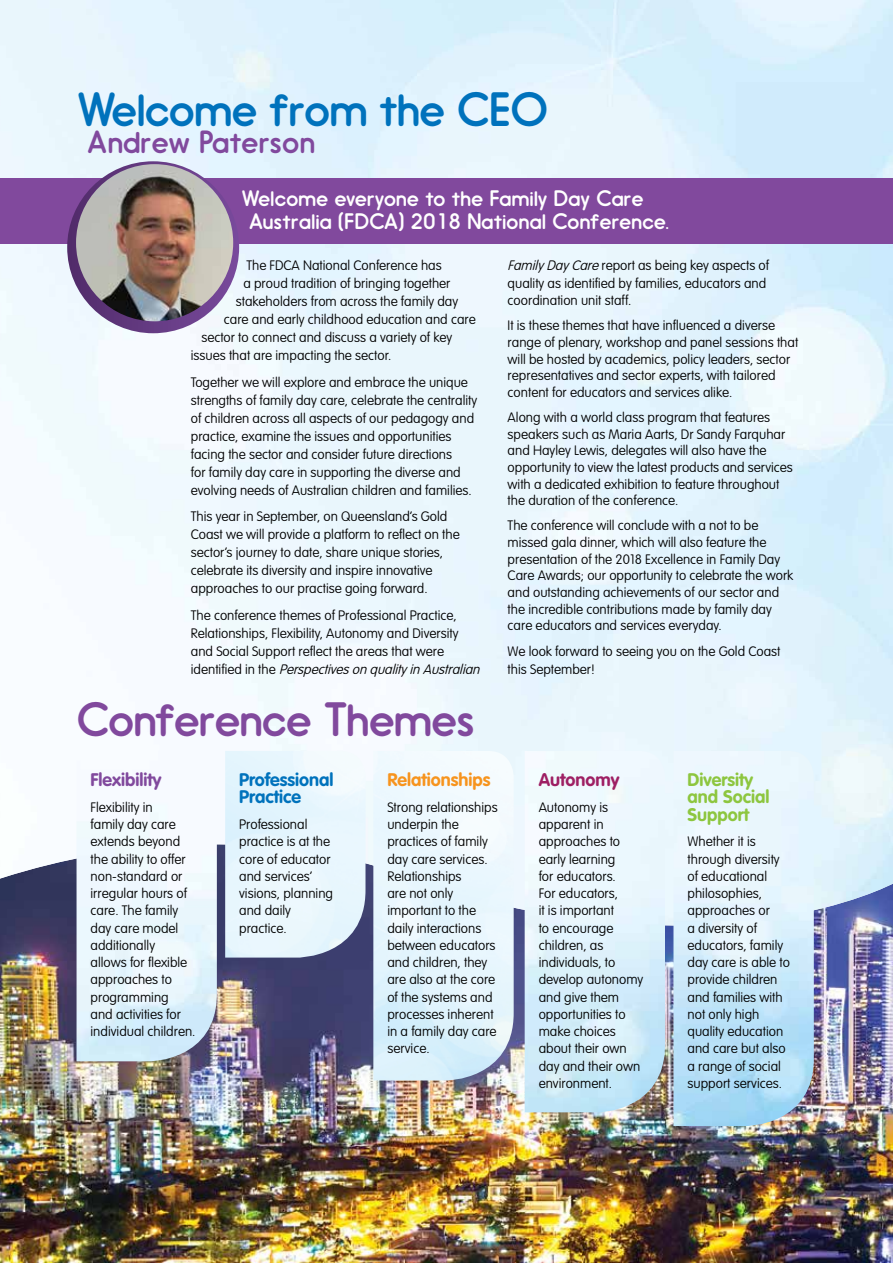
<style>
.page{position:relative;width:893px;height:1263px;background:#fff}
.page>*{position:absolute;margin:0;border:0;box-sizing:border-box;transform-origin:0 0}
.t1{font:45px "Hiruko Pro";letter-spacing:-.02em;color:#0072bc}
.t2{font:45px "Hiruko Pro";letter-spacing:-.025em;color:#81499d}
.t3{font:30px "Hiruko Pro";color:#81499d}
.t4{font:21px/23.2px "Hiruko Pro";color:#fff}
.t5{font:700 18px/17.2px "VAG Rounded Std";color:#8dc63f}
.t6{font:700 18px/17.2px "VAG Rounded Std";color:#0072bc}
.t7{font:700 18px "VAG Rounded Std";color:#f7941e}
.t8{font:700 18px "VAG Rounded Std";color:#81499d}
.t9{font:700 18px "VAG Rounded Std";color:#9e1f63}
.t10{font:100 13.5px/17.2px "VAG Rounded Std";color:#000}
.s1{font-style:italic}
</style>
<div class="page">
<img style="left:0;top:977px;width:893px;height:286px">
<img style="left:0;top:0;width:893px;height:927px">
<div style="left:0;top:179px;width:893px;height:65px;background:#81499d"></div>
<svg style="left:67px;top:161px;width:172px;height:172px;background:#663d82"></svg>
<img style="left:76px;top:164px;width:157px;height:157px;border-radius:79px">
<img style="left:525px;top:751px;width:140px;height:361px">
<img style="left:673px;top:751px;width:141px;height:375px">
<img style="left:373px;top:751px;width:141px;height:329px">
<img style="left:77px;top:751px;width:140px;height:310px">
<img style="left:225px;top:751px;width:140px;height:206px">
<h1 class="t1" style="left:76px;top:83px;width:474px">Welcome from the CEO</h1>
<h2 class="t3" style="left:87px;top:124px;width:230px">Andrew Paterson</h2>
<h3 class="t4" style="left:249px;top:187px;width:422px;text-indent:-7px">Welcome everyone to the Family Day Care<br>Australia (FDCA) 2018 National Conference.</h3>
<p class="t10" style="left:246px;top:257px;width:197px">The FDCA National Conference has</p>
<p class="t10" style="left:243px;top:275px;width:209px">a proud tradition of bringing together</p>
<p class="t10" style="left:236px;top:293px;width:224px">stakeholders from across the family day</p>
<p class="t10" style="left:224px;top:311px;width:253px">care and early childhood education and care</p>
<p class="t10" style="left:201px;top:329px;width:252px">sector to connect and discuss a variety of key</p>
<p class="t10" style="left:191px;top:347px;width:202px">issues that are impacting the sector.</p>
<p class="t10" style="left:191px;top:373px;width:288px;line-height:18px">Together we will explore and embrace the unique strengths of family day care, celebrate the centrality of children across all aspects of our pedagogy and practice, examine the issues and opportunities facing the sector and consider future directions<br>for family day care in supporting the diverse and evolving needs of Australian children and families.</p>
<p class="t10" style="left:191px;top:508px;width:270px;line-height:18px">This year in September, on Queensland’s Gold Coast we will provide a platform to reflect on the sector’s journey to date, share unique stories, celebrate its diversity and inspire innovative approaches to our practise going forward.</p>
<p class="t10" style="left:191px;top:606px;width:294px;line-height:18px">The conference themes of Professional Practice, Relationships, Flexibility, Autonomy and Diversity and Social Support reflect the areas that were<br>i d e n t i fi e d i n t h e <span class="s1">PerspectivesonqualityinAustralian</span></p>
<h1 class="t2" style="left:76px;top:693px;width:400px">Conference Themes</h1>
<p class="t10" style="left:508px;top:257px;width:263px"><span class="s1">FamilyDayCare</span>report as being key aspects of quality as identified by families, educators and coordination unit staff.</p>
<p class="t10" style="left:508px;top:318px;width:292px;line-height:16.6px">It is these themes that have influenced a diverse range of plenary, workshop and panel sessions that will be hosted by academics, policy leaders, sector representatives and sector experts, with tailored content for educators and services alike.</p>
<p class="t10" style="left:508px;top:409px;width:287px;line-height:16.6px">Along with a world class program that features speakers such as Maria Aarts, Dr Sandy Farquhar and Hayley Lewis, delegates will also have the opportunity to view the latest products and services with a dedicated exhibition to feature throughout the duration of the conference.</p>
<p class="t10" style="left:508px;top:518px;width:287px;line-height:16.6px">The conference will conclude with a not to be missed gala dinner, which will also feature the presentation of the 2018 Excellence in Family Day Care Awards; our opportunity to celebrate the work and outstanding achievements of our sector and the incredible contributions made by family day care educators and services everyday.</p>
<p class="t10" style="left:508px;top:643px;width:274px">We look forward to seeing you on the Gold Coast this September!</p>
<h3 class="t8" style="left:91px;top:769px;width:72px">Flexibility</h3>
<p class="t10" style="left:91px;top:799px;width:106px">Flexibility in<br>family day care extends beyond the ability to offer non-standard or irregular hours of care. The family day care model additionally<br>allows for flexible approaches to programming<br>and activities for individual children.</p>
<h3 class="t6" style="left:239px;top:772px;width:96px">Professional<br>Practice</h3>
<p class="t10" style="left:239px;top:816px;width:95px">Professional practice is at the core of educator and services’ visions, planning and daily practice.</p>
<h3 class="t7" style="left:387px;top:769px;width:105px">Relationships</h3>
<p class="t10" style="left:387px;top:799px;width:112px">Strong relationships underpin the practices of family day care services.<br>Relationships<br>are not only important to the daily interactions between educators and children, they are also at the core of the systems and processes inherent in a family day care service.</p>
<h3 class="t9" style="left:539px;top:769px;width:82px">Autonomy</h3>
<p class="t10" style="left:539px;top:799px;width:106px">Autonomy is apparent in approaches to early learning<br>for educators.<br>For educators,<br>it is important<br>to encourage children, as individuals, to develop autonomy and give them opportunities to make choices about their own day and their own environment.</p>
<h3 class="t5" style="left:687px;top:772px;width:83px">Diversity and Social<br>Support</h3>
<p class="t10" style="left:687px;top:833px;width:104px">Whether it is through diversity of educational philosophies, approaches or<br>a diversity of educators, family day care is able to provide children and families with not only high quality education and care but also a range of social support services.</p>
</div>
